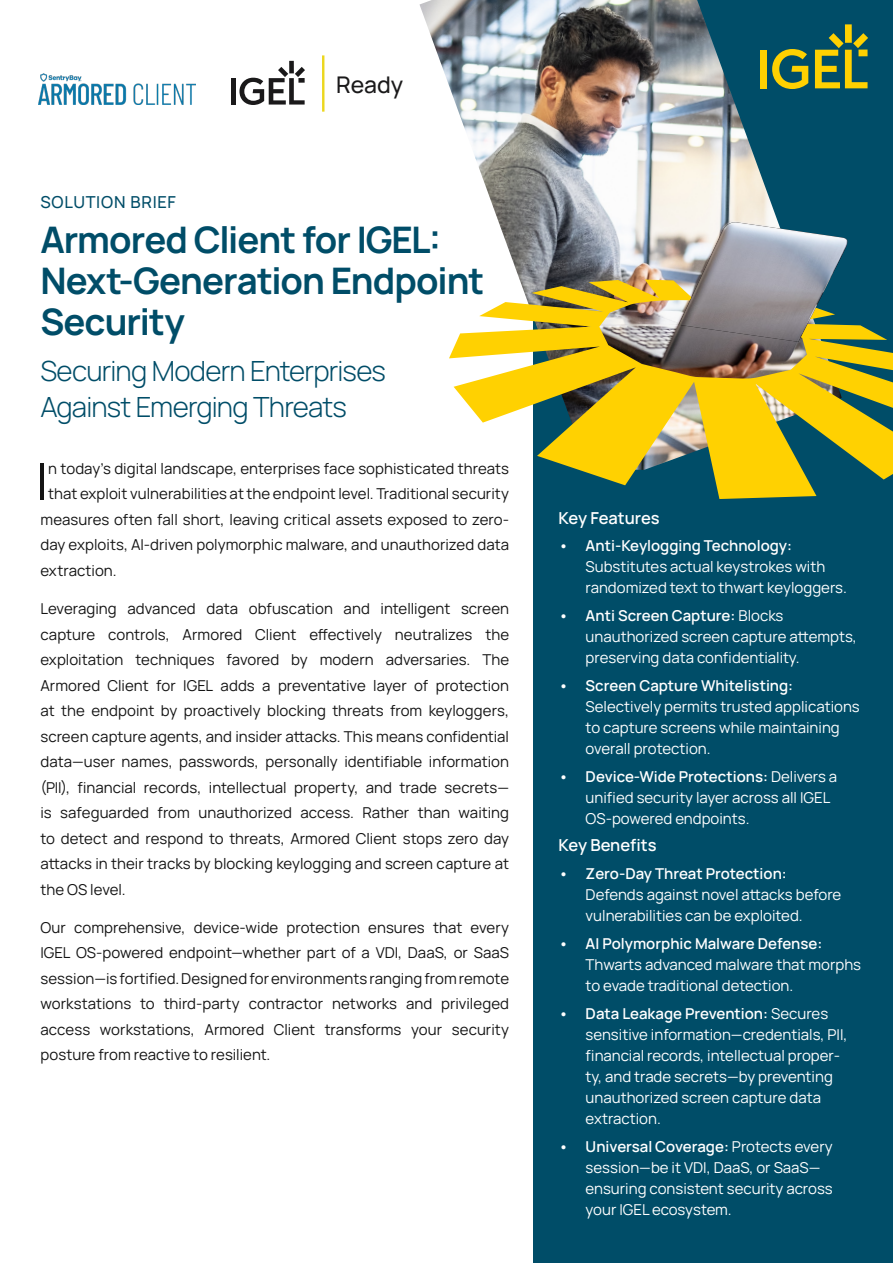
<style>
.page{position:relative;width:893px;height:1263px;background:#fff}
.page>*{position:absolute;margin:0;border:0;box-sizing:border-box;transform-origin:0 0}
.t1{font:50.4px "Manrope";color:#141414}
.t2{font:700 36.6px/41px "Manrope";letter-spacing:-.03em;color:#004d68}
.t3{font:300 27.75px/36.6px "Manrope";letter-spacing:-.03em;color:#004d68}
.t4{font:500 22.95px "Manrope";color:#1a191a}
.t5{font:600 16.5px "Manrope";letter-spacing:-.01em;color:#fff}
.t6{font:500 16.5px "Manrope";letter-spacing:.045em;color:#004d68}
.t7{font:15px/25.5px "Manrope";color:#141414;text-align:justify}
.t8{font:15px/21px "Manrope";color:#fff}
.t9{font:600 15px "Manrope";color:#fff}
.s1{font-weight:600}
</style>
<div class="page">
<div style="left:533px;top:0;width:360px;height:1263px;background:#004d68"></div>
<div style="left:845px;top:24px;width:7px;height:19px;background:#ffd101"></div>
<svg style="left:842px;top:33px;width:26px;height:55px"></svg>
<div style="left:289px;top:61px;width:5px;height:12px;background:#1a191a"></div>
<div style="left:231px;top:78px;width:5px;height:27px;background:#1a191a"></div>
<svg style="left:239px;top:67px;width:66px;height:38px"></svg>
<hr style="left:322px;top:55px;width:2px;height:57px;background:#ecd71e">
<img style="left:419px;top:0;width:423px;height:279px">
<svg style="left:449px;top:279px;width:444px;height:220px"></svg>
<img style="left:679px;top:222px;width:169px;height:120px">
<img style="left:39px;top:74px;width:157px;height:31px">
<h3 class="t4" style="left:336px;top:69px;width:69px">Ready</h3>
<p class="t6" style="left:40px;top:191px;width:137px">SOLUTION BRIEF</p>
<h2 class="t2" style="left:40px;top:219px;width:445px">Armored Client for IGEL:<br>Next-Generation Endpoint<br>Security</h2>
<h3 class="t3" style="left:40px;top:352px;width:347px">Securing Modern Enterprises<br>Against Emerging Threats</h3>
<h1 class="t1" style="left:36px;top:446px;width:13px">I</h1>
<p class="t7" style="left:48px;top:455px;width:462px">n today’s digital landscape, enterprises face sophisticated threats</p>
<p class="t7" style="left:48px;top:481px;width:462px">that exploit vulnerabilities at the endpoint level. Traditional security</p>
<p class="t7" style="left:40px;top:506px;width:470px">measures often fall short, leaving critical assets exposed to zero-</p>
<p class="t7" style="left:40px;top:532px;width:470px">day exploits, AI-driven polymorphic malware, and unauthorized data</p>
<p class="t7" style="left:40px;top:557px;width:78px">extraction.</p>
<p class="t7" style="left:40px;top:596px;width:470px">Leveraging advanced data obfuscation and intelligent screen capture controls, Armored Client effectively neutralizes the exploitation techniques favored by modern adversaries. The Armored Client for IGEL adds a preventative layer of protection at the endpoint by proactively blocking threats from keyloggers, screen capture agents, and insider attacks. This means confidential data—user names, passwords, personally identifiable information (PII), financial records, intellectual property, and trade secrets— is safeguarded from unauthorized access. Rather than waiting to detect and respond to threats, Armored Client stops zero day attacks in their tracks by blocking keylogging and screen capture at the OS level.</p>
<p class="t7" style="left:40px;top:914px;width:470px">Our comprehensive, device-wide protection ensures that every IGEL OS-powered endpoint—whether part of a VDI, DaaS, or SaaS session—is fortified. Designed for environments ranging from remote workstations to third-party contractor networks and privileged access workstations, Armored Client transforms your security posture from reactive to resilient.</p>
<p class="t5" style="left:559px;top:506px;width:103px">Key Features</p>
<p class="t9" style="left:559px;top:535px;width:235px">• Anti-Keylogging Technology:</p>
<p class="t8" style="left:586px;top:556px;width:263px">Substitutes actual keystrokes with randomized text to thwart keyloggers.</p>
<p class="t8" style="left:586px;top:605px;width:273px;text-indent:-27px"><span class="s1">• Anti Screen Capture:</span> Blocks unauthorized screen capture attempts, preserving data confidentiality.</p>
<p class="t9" style="left:559px;top:675px;width:236px">• Screen Capture Whitelisting:</p>
<p class="t8" style="left:586px;top:696px;width:276px">Selectively permits trusted applications to capture screens while maintaining overall protection.</p>
<p class="t8" style="left:586px;top:765px;width:253px;text-indent:-27px"><span class="s1">• Device-Wide Protections:</span> Delivers a unified security layer across all IGEL<br>OS-powered endpoints.</p>
<p class="t5" style="left:559px;top:834px;width:100px">Key Benefits</p>
<p class="t9" style="left:559px;top:863px;width:230px">• Zero-Day Threat Protection:</p>
<p class="t8" style="left:586px;top:884px;width:257px">Defends against novel attacks before vulnerabilities can be exploited.</p>
<p class="t9" style="left:559px;top:933px;width:265px">• AI Polymorphic Malware Defense:</p>
<p class="t8" style="left:586px;top:954px;width:277px">Thwarts advanced malware that morphs to evade traditional detection.</p>
<p class="t8" style="left:586px;top:1002px;width:263px;text-indent:-27px"><span class="s1">• Data Leakage Prevention:</span> Secures sensitive information—credentials, PII, financial records, intellectual proper&shy;ty, and trade secrets—by preventing unauthorized screen capture data extraction.</p>
<p class="t8" style="left:586px;top:1135px;width:249px;text-indent:-27px"><span class="s1">• Universal Coverage:</span> Protects every session—be it VDI, DaaS, or SaaS— ensuring consistent security across your IGEL ecosystem.</p>
</div>
